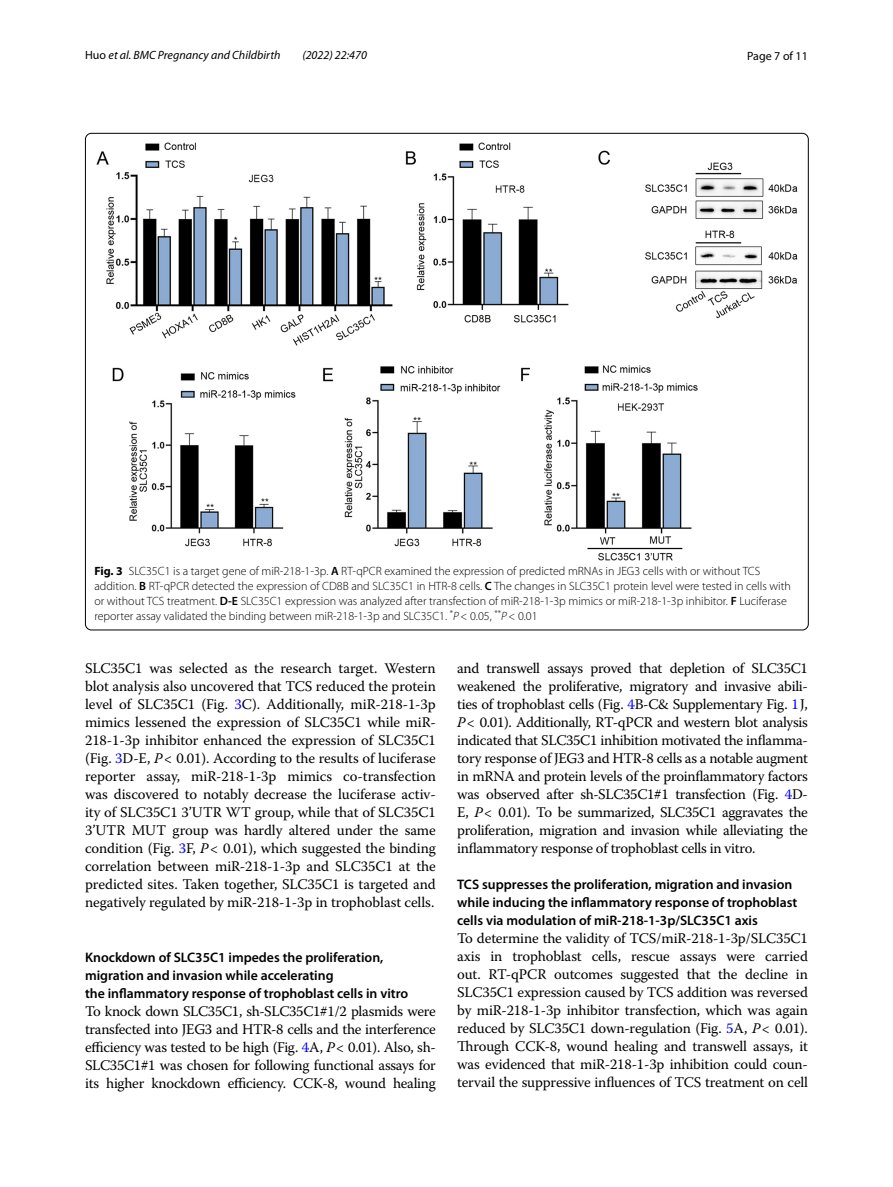
<style>
.page{position:relative;width:893px;height:1187px;background:#fff}
.page>*{position:absolute;margin:0;border:0;box-sizing:border-box;transform-origin:0 0}
.t1{font:14.7px/18px "Warnock Pro";letter-spacing:-.015em;color:#000;text-align:justify}
.t2{font:600 13.8px/18px "Myriad Pro";color:#000}
.t3{font:300 12px/15px "Myriad Pro";color:#000}
.t4{font:italic 12px "Myriad Pro";color:#000}
.t5{font:12px "Myriad Pro";color:#000}
.s1{font-style:normal}
.s2{font-weight:700}
.s3{font-weight:600}
.s4{font-style:italic}
.s5{color:#00f}
</style>
<div class="page">
<img style="left:97px;top:142px;width:700px;height:418px">
<p class="t4" style="left:85px;top:48px;width:197px"><span class="s1">Huo</span> et al. BMC Pregnancy and Childbirth</p>
<p class="t4" style="left:302px;top:48px;width:66px">(2022) 22:470</p>
<p class="t5" style="left:747px;top:48px;width:62px">Page 7 of 11</p>
<p class="t3" style="left:94px;top:564px;width:698px"><span class="s2">Fig. 3</span> SLC35C1 is a target gene of miR-218-1-3p. <span class="s3">A</span> RT-qPCR examined the expression of predicted mRNAs in JEG3 cells with or without TCS addition. <span class="s3">B</span> RT-qPCR detected the expression of CD8B and SLC35C1 in HTR-8 cells. <span class="s3">C</span> The changes in SLC35C1 protein level were tested in cells with or without TCS treatment. <span class="s3">D-E</span> SLC35C1 expression was analyzed after transfection of miR-218-1-3p mimics or miR-218-1-3p inhibitor. <span class="s3">F</span> Luciferase reporter assay validated the binding between miR-218-1-3p and SLC35C1. <sup>*</sup><span class="s4">P&lt;</span> 0.05, <sup>**</sup><span class="s4">P&lt;</span> 0.01</p>
<p class="t1" style="left:85px;top:658px;width:352px">SLC35C1 was selected as the research target. Western blot analysis also uncovered that TCS reduced the protein level of SLC35C1 (Fig. <span class="s5">3</span>C). Additionally, miR-218-1-3p mimics lessened the expression of SLC35C1 while miR-218-1-3p inhibitor enhanced the expression of SLC35C1 (Fig. <span class="s5">3</span>D-E, <span class="s4">P&lt;</span> 0.01). According to the results of luciferase reporter assay, miR-218-1-3p mimics co-transfection was discovered to notably decrease the luciferase activ&shy;ity of SLC35C1 3’UTR WT group, while that of SLC35C1<br>3’UTR MUT group was hardly altered under the same condition (Fig. <span class="s5">3</span>F, <span class="s4">P&lt;</span> 0.01), which suggested the binding correlation between miR-218-1-3p and SLC35C1 at the predicted sites. Taken together, SLC35C1 is targeted and negatively regulated by miR-218-1-3p in trophoblast cells.</p>
<p class="t2" style="left:85px;top:947px;width:325px">Knockdown of SLC35C1 impedes the proliferation, migration and invasion while accelerating<br>the inflammatory response of trophoblast cells in vitro</p>
<p class="t1" style="left:85px;top:1001px;width:352px">To knock down SLC35C1, sh-SLC35C1#1/2 plasmids were transfected into JEG3 and HTR-8 cells and the interference efficiency was tested to be high (Fig. <span class="s5">4</span>A, <span class="s4">P&lt;</span> 0.01). Also, sh-SLC35C1#1 was chosen for following functional assays for its higher knockdown efficiency. CCK-8, wound healing</p>
<p class="t1" style="left:457px;top:658px;width:352px">and transwell assays proved that depletion of SLC35C1 weakened the proliferative, migratory and invasive abili&shy;ties of trophoblast cells (Fig. <span class="s5">4</span>B-C&amp; Supplementary Fig. <span class="s5">1</span>J, <span class="s4">P&lt;</span> 0.01). Additionally, RT-qPCR and western blot analysis indicated that SLC35C1 inhibition motivated the inflamma&shy;tory response of JEG3 and HTR-8 cells as a notable augment in mRNA and protein levels of the proinflammatory factors was observed after sh-SLC35C1#1 transfection (Fig. <span class="s5">4</span>D-E, <span class="s4">P&lt;</span> 0.01). To be summarized, SLC35C1 aggravates the proliferation, migration and invasion while alleviating the inflammatory response of trophoblast cells in vitro.</p>
<p class="t2" style="left:457px;top:874px;width:342px">TCS suppresses the proliferation, migration and invasion while inducing the inflammatory response of trophoblast cells via modulation of miR‑218‑1‑3p/SLC35C1 axis</p>
<p class="t1" style="left:457px;top:928px;width:352px">To determine the validity of TCS/miR-218-1-3p/SLC35C1 axis in trophoblast cells, rescue assays were carried out. RT-qPCR outcomes suggested that the decline in SLC35C1 expression caused by TCS addition was reversed by miR-218-1-3p inhibitor transfection, which was again reduced by SLC35C1 down-regulation (Fig. <span class="s5">5</span>A, <span class="s4">P&lt;</span> 0.01).<br>Through CCK-8, wound healing and transwell assays, it was evidenced that miR-218-1-3p inhibition could coun&shy;tervail the suppressive influences of TCS treatment on cell</p>
</div>
